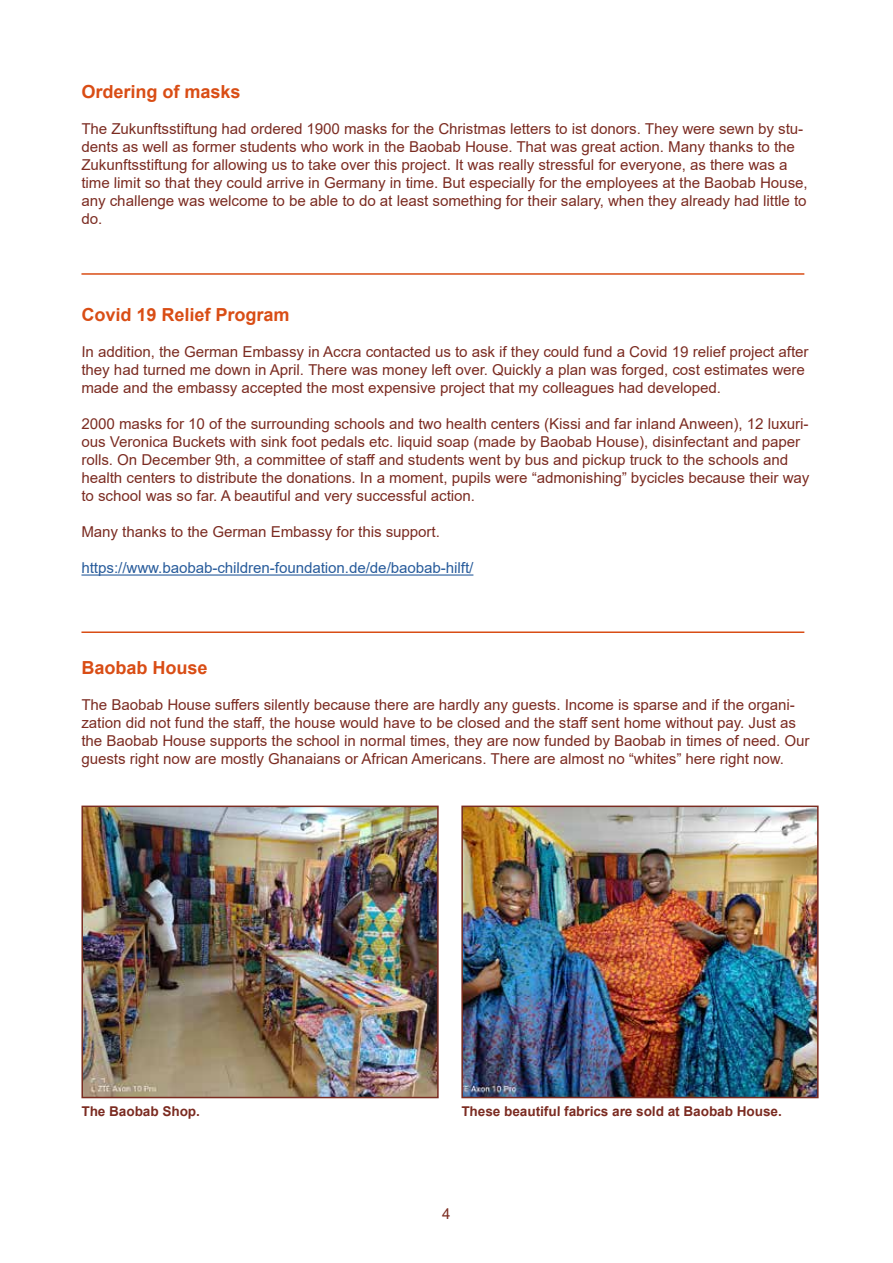
<style>
.page{position:relative;width:893px;height:1263px;background:#fff}
.page>*{position:absolute;margin:0;border:0;box-sizing:border-box;transform-origin:0 0}
.t1{font:700 18px "Arial";color:#d94d15}
.t2{font:15px/18px "Arial";color:#7b2b21}
.t3{font:15px "Arial";color:#275b9b}
.t4{font:15px "Arial";color:#7b2c21}
.t5{font:700 13.5px "Arial";color:#7b2b21}
</style>
<div class="page">
<hr style="left:81px;top:273px;width:723px;height:2px;background:#d94d15">
<hr style="left:81px;top:574px;width:392px;height:2px;background:#275b9b">
<hr style="left:81px;top:631px;width:723px;height:2px;background:#d94d15">
<img style="left:84px;top:808px;width:352px;height:287px">
<div style="left:81px;top:805px;width:358px;height:293px;border:2px solid #7b2c21"></div>
<img style="left:464px;top:808px;width:352px;height:287px">
<div style="left:461px;top:805px;width:358px;height:293px;border:2px solid #7b2c21"></div>
<p class="t1" style="left:81px;top:79px;width:161px">Ordering of masks</p>
<p class="t2" style="left:81px;top:120px;width:728px">The Zukunftsstiftung had ordered 1900 masks for the Christmas letters to ist donors. They were sewn by stu&shy;dents as well as former students who work in the Baobab House. That was great action. Many thanks to the Zukunftsstiftung for allowing us to take over this project. It was really stressful for everyone, as there was a time limit so that they could arrive in Germany in time. But especially for the employees at the Baobab House, any challenge was welcome to be able to do at least something for their salary, when they already had little to do.</p>
<p class="t1" style="left:81px;top:302px;width:210px">Covid 19 Relief Program</p>
<p class="t2" style="left:81px;top:343px;width:729px">In addition, the German Embassy in Accra contacted us to ask if they could fund a Covid 19 relief project after they had turned me down in April. There was money left over. Quickly a plan was forged, cost estimates were made and the embassy accepted the most expensive project that my colleagues had developed.</p>
<p class="t2" style="left:81px;top:415px;width:730px">2000 masks for 10 of the surrounding schools and two health centers (Kissi and far inland Anween), 12 luxuri&shy;ous Veronica Buckets with sink foot pedals etc. liquid soap (made by Baobab House), disinfectant and paper rolls. On December 9th, a committee of staff and students went by bus and pickup truck to the schools and health centers to distribute the donations. In a moment, pupils were “admonishing” bycicles because their way to school was so far. A beautiful and very successful action.</p>
<p class="t2" style="left:81px;top:523px;width:360px">Many thanks to the German Embassy for this support.</p>
<p class="t3" style="left:81px;top:558px;width:393px">https://www.baobab-children-foundation.de/de/baobab-hilft/</p>
<p class="t1" style="left:81px;top:655px;width:128px">Baobab House</p>
<p class="t2" style="left:81px;top:696px;width:729px">The Baobab House suffers silently because there are hardly any guests. Income is sparse and if the organi&shy;zation did not fund the staff, the house would have to be closed and the staff sent home without pay. Just as the Baobab House supports the school in normal times, they are now funded by Baobab in times of need. Our guests right now are mostly Ghanaians or African Americans. There are almost no “whites” here right now.</p>
<p class="t5" style="left:81px;top:1101px;width:120px">The Baobab Shop.</p>
<p class="t5" style="left:461px;top:1101px;width:322px">These beautiful fabrics are sold at Baobab House.</p>
<p class="t4" style="left:442px;top:1203px;width:10px">4</p>
</div>
